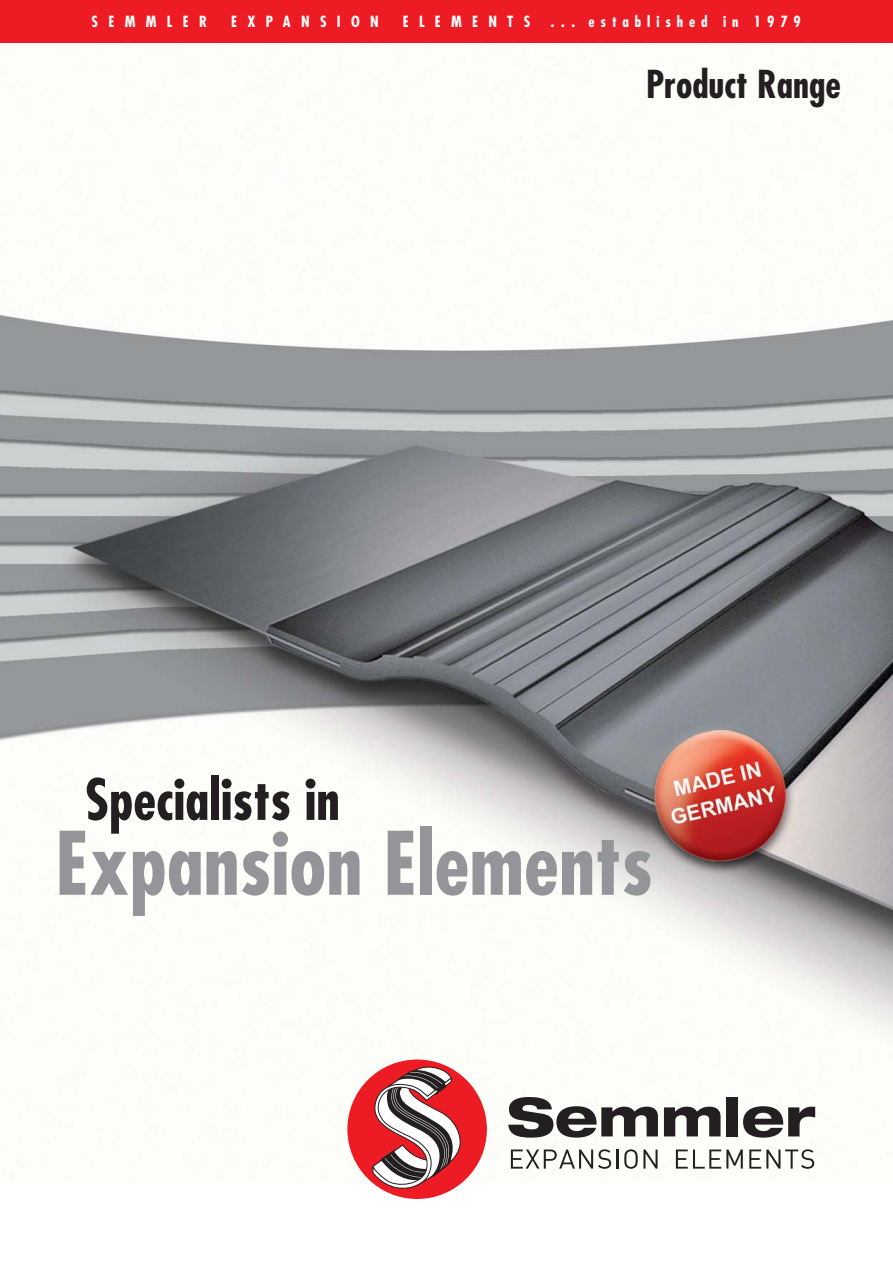
<style>
.page{position:relative;width:893px;height:1263px;background:#fff}
.page>*{position:absolute;margin:0;border:0;box-sizing:border-box;transform-origin:0 0}
.t1{font:700 condensed 85.05px "Futura";color:#939598}
.t2{font:700 condensed 55.35px "Futura";color:#231f20}
.t3{font:700 condensed 37.5px "Futura";color:#231f20}
.t4{font:700 condensed 15px "Futura";letter-spacing:.685em;color:#fff}
.t5{font:700 condensed 15px "Futura";letter-spacing:.39em;color:#fff}
</style>
<div class="page">
<img style="left:0;top:76px;width:893px;height:1100px">
<div style="left:0;top:0;width:893px;height:43px;background:#ed1c24"></div>
<div style="left:347px;top:1060px;width:140px;height:139px;background:#ed1c24;border-radius:50%"></div>
<svg style="left:372px;top:1065px;width:88px;height:126px"></svg>
<svg style="left:511px;top:1149px;width:107px;height:20px"></svg>
<svg style="left:624px;top:1149px;width:33px;height:20px"></svg>
<svg style="left:676px;top:1150px;width:67px;height:19px"></svg>
<svg style="left:749px;top:1149px;width:65px;height:20px"></svg>
<svg style="left:508px;top:1097px;width:150px;height:41px"></svg>
<svg style="left:664px;top:1107px;width:56px;height:29px"></svg>
<div style="left:727px;top:1097px;width:11px;height:39px;background:#231f20"></div>
<svg style="left:743px;top:1106px;width:72px;height:32px"></svg>
<p class="t4" style="left:92px;top:15px;width:117px">SEMMLER</p>
<p class="t4" style="left:231px;top:15px;width:149px">EXPANSION</p>
<p class="t4" style="left:403px;top:15px;width:129px">ELEMENTS</p>
<p class="t5" style="left:551px;top:15px;width:251px">... established in 1979</p>
<h3 class="t3" style="left:646px;top:68px;width:196px">Product Range</h3>
<h2 class="t2" style="left:85px;top:775px;width:256px">Specialists in</h2>
<h1 class="t1" style="left:55px;top:826px;width:600px">Expansion Elements</h1>
</div>
